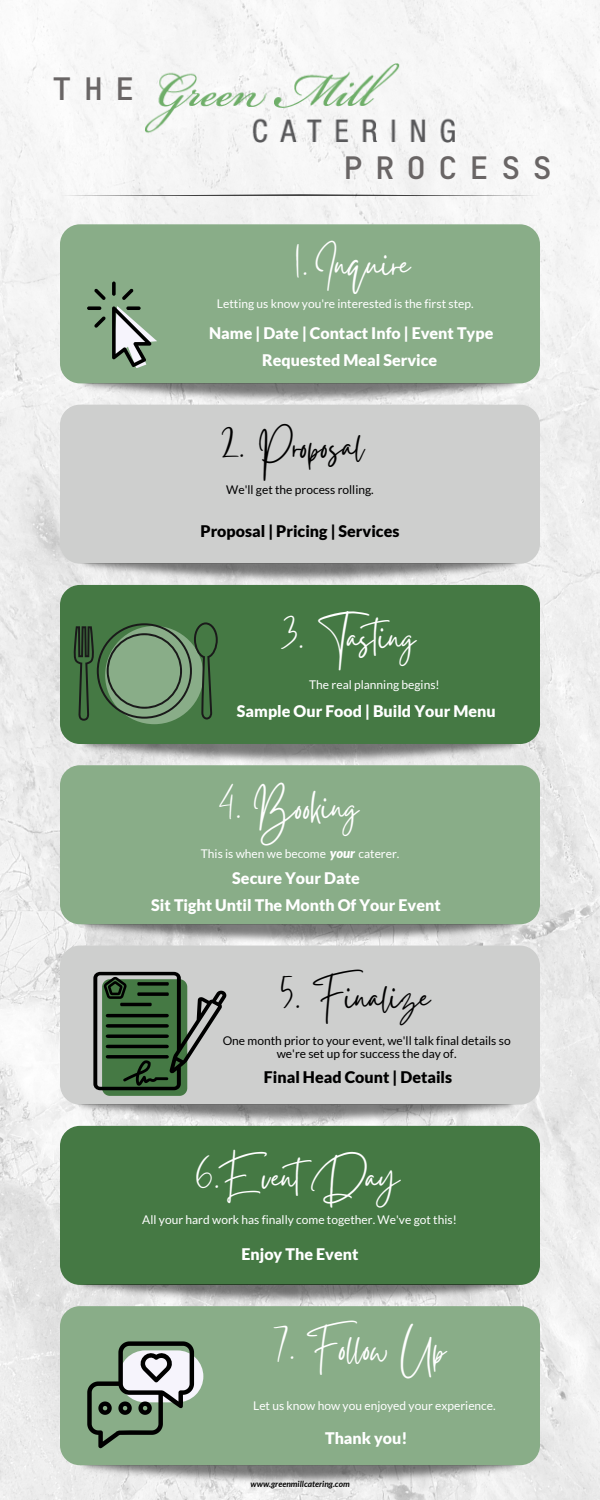
<style>
.page{position:relative;width:600px;height:1500px;background:#fff}
.page>*{position:absolute;margin:0;border:0;box-sizing:border-box;transform-origin:0 0}
.t1{font:45.7px "Gistesy";color:#fff}
.t2{font:45.7px "Gistesy";color:#000}
.t3{font:500 31.5px "Jet Brains Mono";letter-spacing:.4em;color:#696565}
.t4{font:900 16px "Lato";color:#fff}
.t5{font:900 16px "Lato";color:#000}
.t6{font:12px "Lato";color:#fff}
.t7{font:12px/12.8px "Lato";color:#000;text-align:center}
.t8{font:italic 700 8.5px "Lato";color:#000}
.s1{font-weight:900;font-style:italic;font-size:13px}
</style>
<div class="page">
<img style="left:0;top:0;width:600px;height:1500px">
<div style="left:60px;top:224px;width:480px;height:159px;background:#89ad88;border-radius:20px"></div>
<div style="left:60px;top:405px;width:480px;height:159px;background:#cecfce;border-radius:20px"></div>
<div style="left:60px;top:585px;width:480px;height:159px;background:#457944;border-radius:20px"></div>
<div style="left:60px;top:765px;width:480px;height:159px;background:#89ad88;border-radius:20px"></div>
<div style="left:60px;top:946px;width:480px;height:159px;background:#cecfce;border-radius:20px"></div>
<div style="left:60px;top:1126px;width:480px;height:159px;background:#457944;border-radius:20px"></div>
<div style="left:60px;top:1306px;width:480px;height:159px;background:#89ad88;border-radius:20px"></div>
<svg style="left:93px;top:972px;width:134px;height:124px"></svg>
<svg style="left:60px;top:194px;width:480px;height:2px"></svg>
<img style="left:146px;top:63px;width:308px;height:79px">
<img style="left:77px;top:744px;width:446px;height:21px">
<img style="left:77px;top:564px;width:446px;height:21px">
<img style="left:77px;top:383px;width:446px;height:21px">
<img style="left:77px;top:924px;width:446px;height:21px">
<img style="left:73px;top:1105px;width:446px;height:21px">
<img style="left:77px;top:1285px;width:446px;height:21px">
<img style="left:77px;top:1465px;width:446px;height:21px">
<svg style="left:73px;top:622px;width:145px;height:99px"></svg>
<svg style="left:112px;top:282px;width:4px;height:14px"></svg>
<svg style="left:87px;top:306px;width:14px;height:4px"></svg>
<svg style="left:94px;top:289px;width:12px;height:11px"></svg>
<svg style="left:94px;top:306px;width:63px;height:62px"></svg>
<svg style="left:122px;top:289px;width:11px;height:11px"></svg>
<svg style="left:87px;top:1341px;width:116px;height:108px"></svg>
<p class="t3" style="left:53px;top:69px;width:83px">THE</p>
<p class="t3" style="left:344px;top:148px;width:209px">PROCESS</p>
<p class="t1" style="left:295px;top:233px;width:116px">1.Inquire</p>
<p class="t6" style="left:217px;top:296px;width:258px">Letting us know you're interested is the first step.</p>
<p class="t4" style="left:209px;top:323px;width:286px">Name | Date | Contact Info | Event Type</p>
<p class="t4" style="left:262px;top:350px;width:176px">Requested Meal Service</p>
<p class="t2" style="left:218px;top:414px;width:147px">2. Proposal</p>
<p class="t7" style="left:226px;top:483px;width:149px">We'll get the process rolling.</p>
<p class="t5" style="left:200px;top:521px;width:201px">Proposal | Pricing | Services</p>
<p class="t1" style="left:280px;top:605px;width:136px">3. Tasting</p>
<p class="t6" style="left:309px;top:677px;width:132px">The real planning begins!</p>
<p class="t4" style="left:237px;top:701px;width:260px">Sample Our Food | Build Your Menu</p>
<p class="t1" style="left:218px;top:775px;width:141px">4. Booking</p>
<p class="t6" style="left:201px;top:846px;width:200px">This is when we become <span class="s1">your</span> caterer.</p>
<p class="t4" style="left:232px;top:868px;width:129px">Secure Your Date</p>
<p class="t4" style="left:151px;top:895px;width:291px">Sit Tight Until The Month Of Your Event</p>
<p class="t2" style="left:280px;top:966px;width:151px">5. Finalize</p>
<p class="t7" style="left:223px;top:1034px;width:289px">One month prior to your event, we'll talk final details so we're set up for success the day of.</p>
<p class="t5" style="left:264px;top:1068px;width:190px">Final Head Count | Details</p>
<p class="t1" style="left:194px;top:1145px;width:207px">6.EventDay</p>
<p class="t6" style="left:142px;top:1212px;width:316px">All your hard work has finally come together. We've got this!</p>
<p class="t4" style="left:242px;top:1244px;width:118px">Enjoy The Event</p>
<p class="t1" style="left:270px;top:1316px;width:177px">7. Follow Up</p>
<p class="t6" style="left:253px;top:1399px;width:244px">Let us know how you enjoyed your experience.</p>
<p class="t4" style="left:325px;top:1428px;width:84px">Thank you!</p>
<p class="t8" style="left:251px;top:1479px;width:101px">www.greenmillcatering.com</p>
</div>
